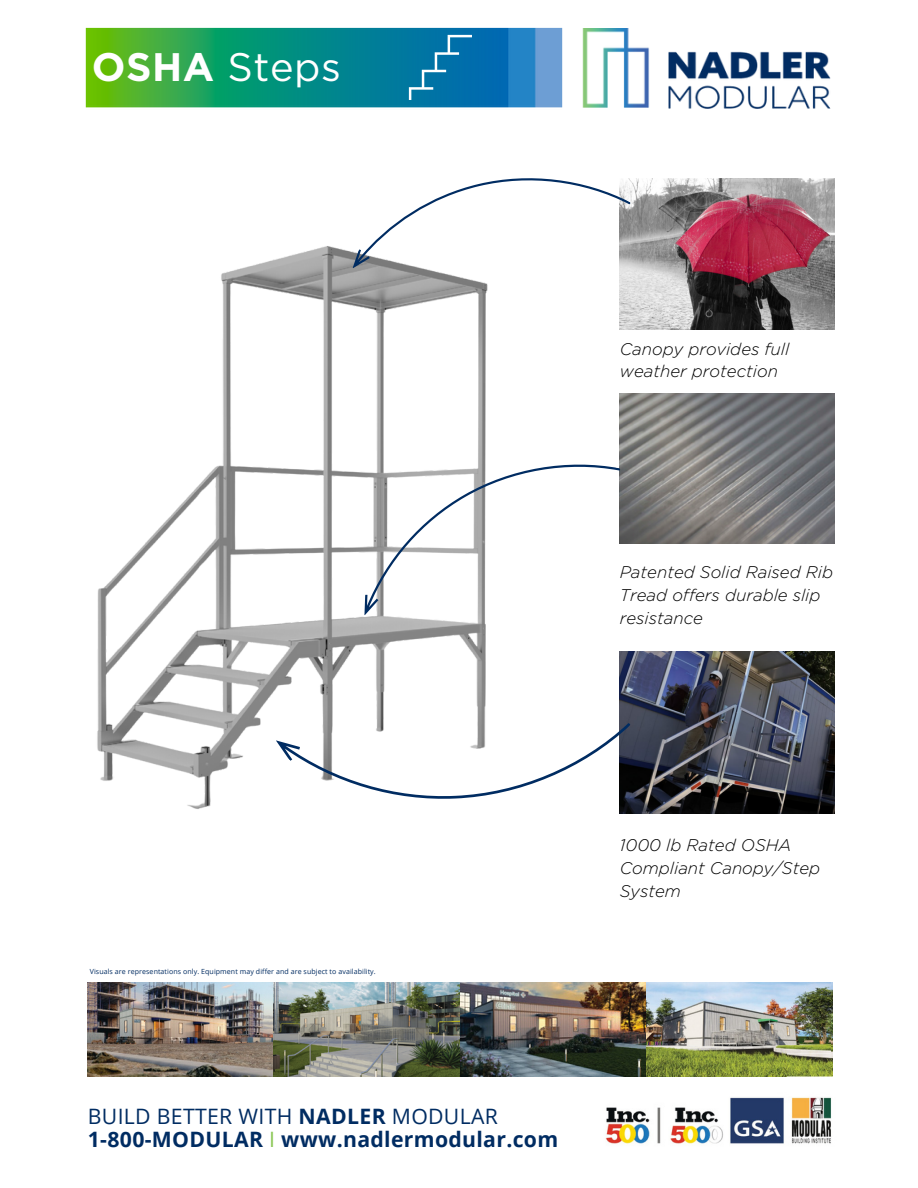
<style>
.page{position:relative;width:918px;height:1188px;background:#fff}
.page>*{position:absolute;margin:0;border:0;box-sizing:border-box;transform-origin:0 0}
.t1{font:39.75px "Gotham";letter-spacing:.015em;color:#fff}
.t2{font:700 21.15px/23.2px "Open Sans";letter-spacing:.015em;color:#002c62}
.t3{font:italic 300 16.8px/23.1px "Gotham";color:#000}
.t4{font:7.05px "Open Sans";letter-spacing:.01em;color:#002c62}
.s1{font-weight:700}
.s2{font-weight:400}
.s3{font-weight:400;color:#8ac755}
</style>
<div class="page">
<img style="left:87px;top:982px;width:559px;height:95px">
<img style="left:583px;top:29px;width:66px;height:79px">
<img style="left:668px;top:51px;width:163px;height:58px">
<img style="left:605px;top:1097px;width:226px;height:47px">
<img style="left:786px;top:982px;width:47px;height:94px">
<img style="left:646px;top:1053px;width:140px;height:24px">
<img style="left:646px;top:982px;width:185px;height:71px">
<img style="left:85px;top:27px;width:478px;height:81px">
<svg style="left:409px;top:35px;width:63px;height:57px;background:#197faf"></svg>
<img style="left:97px;top:246px;width:389px;height:563px">
<img style="left:631px;top:652px;width:204px;height:162px">
<img style="left:631px;top:178px;width:204px;height:151px">
<img style="left:620px;top:393px;width:215px;height:150px">
<svg style="left:348px;top:92px;width:283px;height:284px"></svg>
<svg style="left:272px;top:556px;width:359px;height:258px"></svg>
<svg style="left:359px;top:408px;width:262px;height:266px"></svg>
<p class="t1" style="left:92px;top:43px;width:251px"><span class="s1">OSHA</span> Steps</p>
<p class="t3" style="left:620px;top:337px;width:171px;line-height:22.6px">Canopy provides full weather protection</p>
<p class="t3" style="left:620px;top:560px;width:215px">Patented Solid Raised Rib<br>Tread offers durable slip resistance</p>
<p class="t4" style="left:90px;top:966px;width:288px">Visuals are representations only. Equipment may differ and are subject to availability.</p>
<p class="t2" style="left:88px;top:1104px;width:472px"><span class="s2">BUILD BETTER WITH</span> NADLER <span class="s2">MODULAR<br></span>1-800-MODULAR <span class="s3">I</span> www.nadlermodular.com</p>
<p class="t3" style="left:620px;top:834px;width:202px">1000 lb Rated OSHA<br>Compliant Canopy/Step<br>System</p>
</div>
